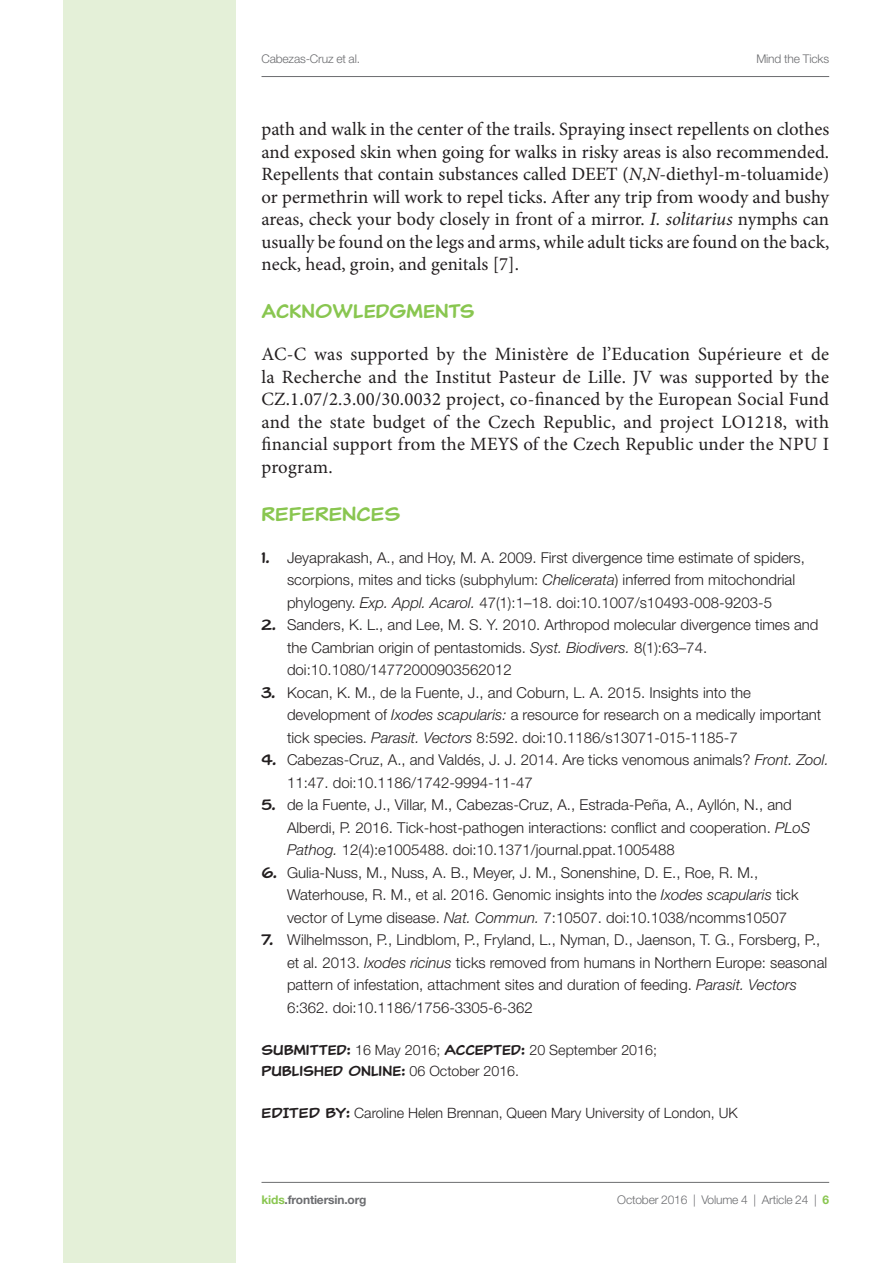
<style>
.page{position:relative;width:893px;height:1263px;background:#fff}
.page>*{position:absolute;margin:0;border:0;box-sizing:border-box;transform-origin:0 0}
.t1{font:19.5px "Classic Comic";color:#89c650}
.t2{font:18.75px/22.5px "Minion Pro";color:#231f20;text-align:justify}
.t3{font:300 15px/22.5px "Helvetica Neue LT Std";color:#231f20}
.t4{font:300 14.25px "Helvetica Neue LT Std";color:#231f20}
.t5{font:14.25px "Classic Comic";color:#231f20}
.t6{font:300 12px "Helvetica Neue LT Std";letter-spacing:-.015em;color:#6c6d70}
.t7{font:700 12px "Helvetica Neue LT Std";letter-spacing:-.015em;color:#6c6d70}
.s1{font-style:italic}
.s2{font-family:"Classic Comic";font-weight:400}
.s3{font-family:"Helvetica Neue LT Std";font-weight:300}
.s4{color:#89c650}
.s5{font-weight:700;color:#89c650}
</style>
<div class="page">
<hr style="left:261px;top:76px;width:568px;height:1px;background:#6c6d70">
<div style="left:64px;top:0;width:172px;height:1263px;background:#e4f0d8"></div>
<hr style="left:261px;top:1182px;width:568px;height:1px;background:#6c6d70">
<p class="t6" style="left:261px;top:51px;width:100px">Cabezas-Cruz et al.</p>
<p class="t6" style="left:756px;top:51px;width:74px">Mind the Ticks</p>
<p class="t2" style="left:261px;top:118px;width:569px">path and walk in the center of the trails. Spraying insect repellents on clothes and exposed skin when going for walks in risky areas is also recommended.<br>Repellents that contain substances called DEET (<span class="s1">N</span>,<span class="s1">N</span>-diethyl-m-toluamide) or permethrin will work to repel ticks. After any trip from woody and bushy areas, check your body closely in front of a mirror. <span class="s1">I. solitarius</span> nymphs can usually be found on the legs and arms, while adult ticks are found on the back, neck, head, groin, and genitals [7].</p>
<h1 class="t1" style="left:261px;top:298px;width:214px">ACKNOWLEDGMENTS</h1>
<p class="t2" style="left:261px;top:343px;width:569px">AC-C was supported by the Ministère de l’Education Supérieure et de la Recherche and the Institut Pasteur de Lille. JV was supported by the CZ.1.07/2.3.00/30.0032 project, co-financed by the European Social Fund and the state budget of the Czech Republic, and project LO1218, with financial support from the MEYS of the Czech Republic under the NPU I program.</p>
<h1 class="t1" style="left:261px;top:501px;width:141px">REFERENCES</h1>
<p class="t3" style="left:287px;top:546px;width:519px;text-indent:-26px"><span class="s2">1.</span> Jeyaprakash, A., and Hoy, M. A. 2009. First divergence time estimate of spiders, scorpions, mites and ticks (subphylum: <span class="s1">Chelicerata</span>) inferred from mitochondrial phylogeny. <span class="s1">Exp. Appl. Acarol.</span> 47(1):1–18. doi:10.1007/s10493-008-9203-5</p>
<p class="t3" style="left:287px;top:613px;width:533px;text-indent:-26px"><span class="s2">2.</span> Sanders, K. L., and Lee, M. S. Y. 2010. Arthropod molecular divergence times and the Cambrian origin of pentastomids. <span class="s1">Syst. Biodivers.</span> 8(1):63–74. doi:10.1080/14772000903562012</p>
<p class="t3" style="left:287px;top:681px;width:536px;text-indent:-26px"><span class="s2">3.</span> Kocan, K. M., de la Fuente, J., and Coburn, L. A. 2015. Insights into the development of <span class="s1">Ixodes scapularis:</span> a resource for research on a medically important tick species. <span class="s1">Parasit. Vectors</span> 8:592. doi:10.1186/s13071-015-1185-7</p>
<p class="t3" style="left:287px;top:748px;width:543px;text-indent:-26px"><span class="s2">4.</span> Cabezas-Cruz, A., and Valdés, J. J. 2014. Are ticks venomous animals? <span class="s1">Front. Zool.<br></span>11:47. doi:10.1186/1742-9994-11-47</p>
<p class="t3" style="left:287px;top:793px;width:525px;text-indent:-26px"><span class="s2">5.</span> de la Fuente, J., Villar, M., Cabezas-Cruz, A., Estrada-Peña, A., Ayllón, N., and<br>Alberdi, P. 2016. Tick-host-pathogen interactions: conflict and cooperation. <span class="s1">PLoS<br>Pathog.</span> 12(4):e1005488. doi:10.1371/journal.ppat.1005488</p>
<p class="t3" style="left:287px;top:861px;width:513px;text-indent:-26px"><span class="s2">6.</span> Gulia-Nuss, M., Nuss, A. B., Meyer, J. M., Sonenshine, D. E., Roe, R. M.,<br>Waterhouse, R. M., et al. 2016. Genomic insights into the <span class="s1">Ixodes scapularis</span> tick vector of Lyme disease. <span class="s1">Nat. Commun.</span> 7:10507. doi:10.1038/ncomms10507</p>
<p class="t3" style="left:287px;top:928px;width:542px;text-indent:-26px"><span class="s2">7.</span> Wilhelmsson, P., Lindblom, P., Fryland, L., Nyman, D., Jaenson, T. G., Forsberg, P., et al. 2013. <span class="s1">Ixodes ricinus</span> ticks removed from humans in Northern Europe: seasonal pattern of infestation, attachment sites and duration of feeding. <span class="s1">Parasit. Vectors </span>6:362. doi:10.1186/1756-3305-6-362</p>
<p class="t4" style="left:261px;top:1041px;width:397px"><span class="s2">SUBMITTED:</span> 16 May 2016; <span class="s2">ACCEPTED:</span> 20 September 2016;</p>
<p class="t5" style="left:261px;top:1061px;width:259px">PUBLISHED ONLINE: <span class="s3">06 October 2016.</span></p>
<p class="t4" style="left:261px;top:1104px;width:478px"><span class="s2">EDITED BY:</span> Caroline Helen Brennan, Queen Mary University of London, UK</p>
<p class="t7" style="left:261px;top:1192px;width:107px"><span class="s4">kids</span>.frontiersin.org</p>
<p class="t6" style="left:617px;top:1192px;width:213px">October 2016 | Volume 4 | Article 24 | <span class="s5">6</span></p>
</div>
